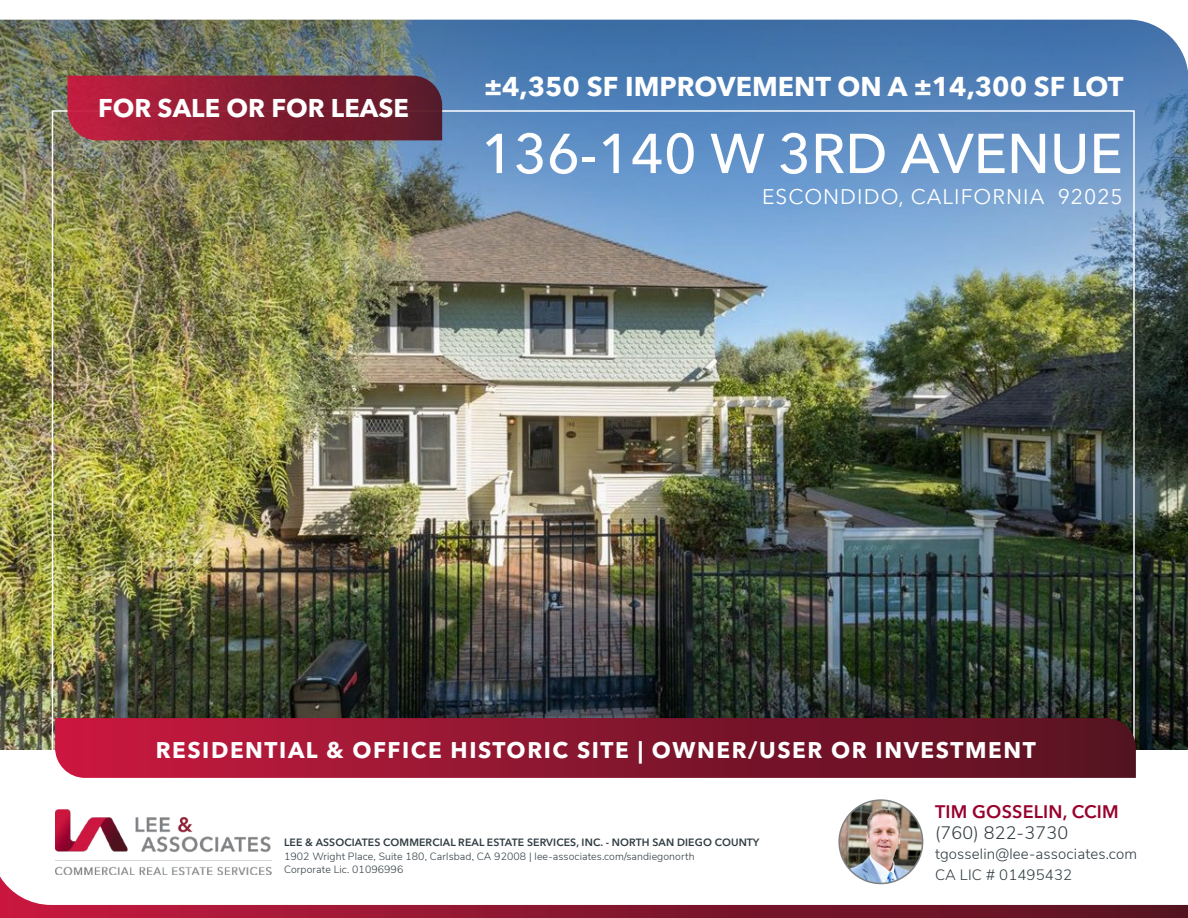
<style>
.page{position:relative;width:1188px;height:918px;background:#fff}
.page>*{position:absolute;margin:0;border:0;box-sizing:border-box;transform-origin:0 0}
.t1{font:500 55.5px "Avenir Next LT Pro";color:#fefefe}
.t2{font:700 27px "Avenir Next LT Pro";color:#fff}
.t3{font:700 25.5px "Avenir Next LT Pro";color:#fff}
.t4{font:700 22.5px "Avenir Next LT Pro";letter-spacing:.07em;color:#fff}
.t5{font:21px "Avenir Next LT Pro";letter-spacing:.05em;color:#fff}
.t6{font:600 18px "Avenir Next LT Pro";letter-spacing:.01em;color:#98002e}
.t7{font:300 18px "Nunito Sans";letter-spacing:.01em;color:#303c42}
.t8{font:300 15px/20.5px "Nunito Sans";letter-spacing:.01em;color:#303c42}
.t9{font:300 10.5px/13.5px "Nunito Sans";letter-spacing:.01em;color:#303c42}
.t10{font:600 10.5px "Avenir Next LT Pro";letter-spacing:.01em;color:#303c42}
</style>
<div class="page">
<img style="left:0;top:374px;width:1188px;height:375px">
<img style="left:0;top:93px;width:1188px;height:281px">
<svg style="left:0;top:877px;width:1188px;height:41px"></svg>
<svg style="left:0;top:71px;width:1188px;height:22px;background:#527ba7"></svg>
<svg style="left:0;top:19px;width:1188px;height:52px;background:#547693"></svg>
<img style="left:839px;top:800px;width:84px;height:84px;border-radius:42px">
<div style="left:838px;top:799px;width:85px;height:85px;border:2px solid #7e8083;border-radius:50%"></div>
<img style="left:55px;top:809px;width:216px;height:66px">
<img style="left:51px;top:109px;width:1085px;height:641px">
<svg style="left:68px;top:76px;width:374px;height:64px;background:#891e34"></svg>
<svg style="left:55px;top:718px;width:1081px;height:60px;background:#8c1730"></svg>
<h3 class="t3" style="left:98px;top:92px;width:312px">FOR SALE OR FOR LEASE</h3>
<h2 class="t2" style="left:484px;top:70px;width:641px">±4,350 SF IMPROVEMENT ON A ±14,300 SF LOT</h2>
<h1 class="t1" style="left:481px;top:120px;width:643px">136-140 W 3RD AVENUE</h1>
<h3 class="t5" style="left:762px;top:184px;width:362px">ESCONDIDO, CALIFORNIA 92025</h3>
<h3 class="t4" style="left:156px;top:736px;width:882px">RESIDENTIAL &amp; OFFICE HISTORIC SITE | OWNER/USER OR INVESTMENT</h3>
<p class="t10" style="left:284px;top:836px;width:477px">LEE &amp; ASSOCIATES COMMERCIAL REAL ESTATE SERVICES, INC. - NORTH SAN DIEGO COUNTY</p>
<p class="t9" style="left:284px;top:849px;width:412px">1902 Wright Place, Suite 180, Carlsbad, CA 92008 | lee-associates.com/sandiegonorth<br>Corporate Lic. 01096996</p>
<h3 class="t6" style="left:935px;top:801px;width:185px">TIM GOSSELIN, CCIM</h3>
<h3 class="t7" style="left:935px;top:819px;width:135px">(760) 822-3730</h3>
<h3 class="t8" style="left:935px;top:843px;width:204px">tgosselin@lee-associates.com<br>CA LIC # 01495432</h3>
</div>
